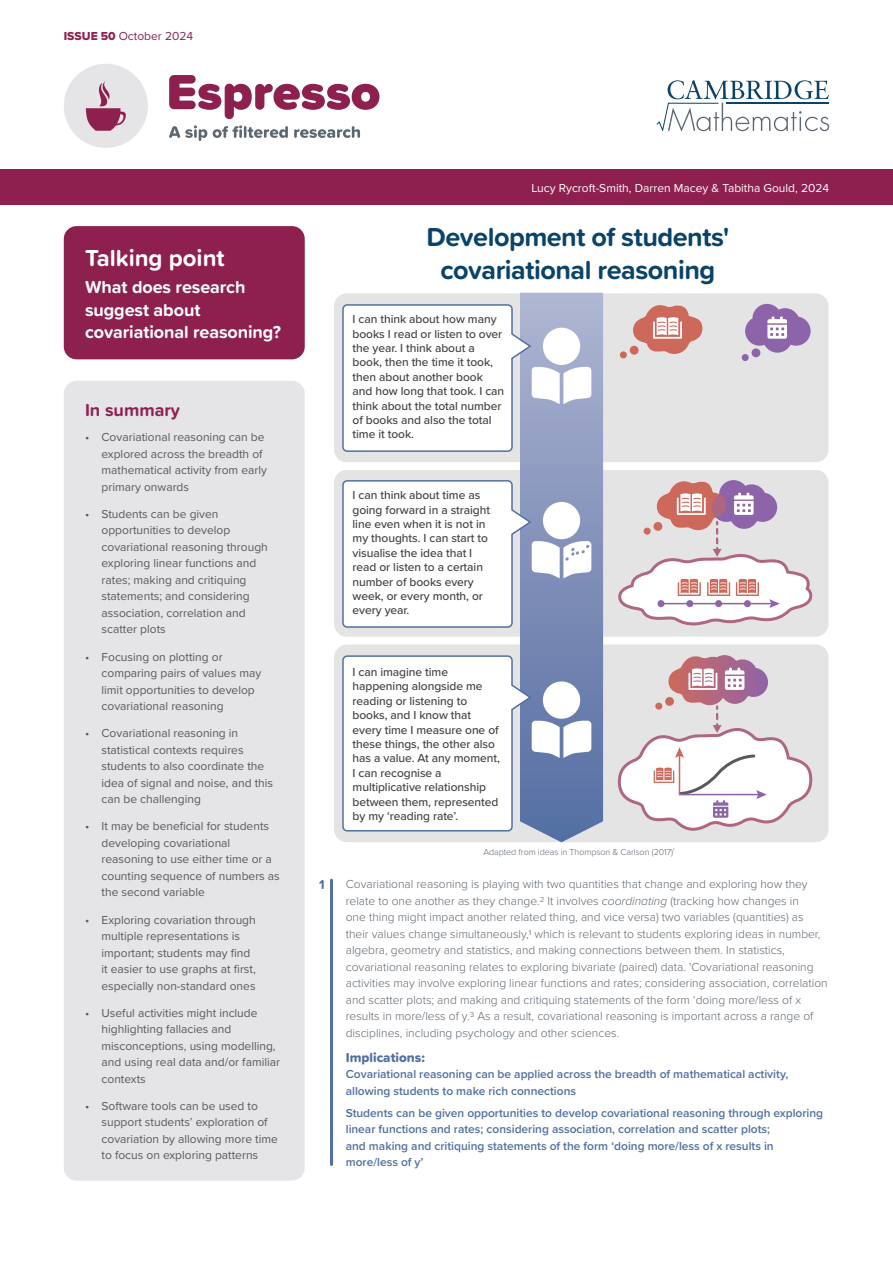
<style>
.page{position:relative;width:893px;height:1263px;background:#fff}
.page>*{position:absolute;margin:0;border:0;box-sizing:border-box;transform-origin:0 0}
.t1{font:700 27px/32.4px "Proxima Soft";letter-spacing:-.02em;color:#0a436a;text-align:center}
.Talking_point{font:700 24px "Proxima Soft";color:#fff}
.H1_-_Espresso_Title{font:700 18px/22.5px "Proxima Soft";letter-spacing:-.005em;color:#fff}
.H2_-_In_Summary{font:700 18px "Proxima Soft";color:#8e2050}
._1_-_Implication_Heading{font:13.5px "Proxima Soft Extrabld";color:#526fa3}
._1_-_Number{font:700 13.5px "Proxima Soft";color:#526fa3}
.P_-_Summary_Bulletpoint{font:12px/16.5px "Proxima Nova";color:#58595b}
.P_-_Main_Paragraph_-_Gray{font:300 12px/16.5px "Proxima Nova";color:#5d6770}
.t2{font:500 12px/14.4px "Proxima Nova";letter-spacing:-.005em;color:#414042}
._1_-_Implication_Text{font:600 12px/16.5px "Proxima Nova";color:#526fa3}
.P_-_Authors{font:12px "Proxima Nova";color:#fff}
.P_-_Issue___Date{font:12px "Proxima Nova";color:#8e2050}
.Infographic_Copyright{font:300 9px "Proxima Nova";letter-spacing:-.01em;color:#5d6770}
.s1{font-family:"Proxima Nova Extrabld"}
.s2{font-style:italic}
</style>
<div class="page">
<div style="left:0;top:169px;width:893px;height:36px;background:#8e2050"></div>
<div style="left:64px;top:381px;width:241px;height:799px;background:#e5e4e6;border-radius:13px"></div>
<div style="left:334px;top:470px;width:494px;height:167px;background:#e3e4e3;border-radius:13px"></div>
<div style="left:334px;top:293px;width:494px;height:169px;background:#e3e4e3;border-radius:13px"></div>
<div style="left:334px;top:644px;width:494px;height:198px;background:#e3e4e3;border-radius:13px"></div>
<svg style="left:520px;top:293px;width:83px;height:549px;background:#8a98bd"></svg>
<div style="left:741px;top:354px;width:8px;height:7px;background:#8d64aa;border-radius:50%"></div>
<div style="left:751px;top:348px;width:10px;height:9px;background:#8d64aa;border-radius:50%"></div>
<svg style="left:745px;top:304px;width:66px;height:49px"></svg>
<div style="left:620px;top:351px;width:7px;height:8px;background:#cd695b;border-radius:50%"></div>
<svg style="left:629px;top:346px;width:10px;height:9px"></svg>
<svg style="left:633px;top:305px;width:70px;height:50px"></svg>
<svg style="left:342px;top:303px;width:249px;height:150px;background:#e6e9f0"></svg>
<svg style="left:342px;top:655px;width:249px;height:177px;background:#d8dde9"></svg>
<svg style="left:618px;top:480px;width:195px;height:145px"></svg>
<svg style="left:618px;top:655px;width:195px;height:176px"></svg>
<svg style="left:342px;top:479px;width:249px;height:149px;background:#e0e4ed"></svg>
<div style="left:64px;top:226px;width:241px;height:133px;background:#8e2050;border-radius:13px"></div>
<hr style="left:330px;top:880px;width:3px;height:284px;background:#526fa3">
<svg style="left:656px;top:80px;width:173px;height:52px"></svg>
<hr style="left:726px;top:103px;width:103px;height:1px;background:#0a436a">
<svg style="left:169px;top:75px;width:210px;height:44px"></svg>
<div style="left:64px;top:64px;width:84px;height:84px;background:#e5e4e6;border-radius:50%"></div>
<svg style="left:86px;top:81px;width:40px;height:50px"></svg>
<svg style="left:169px;top:125px;width:38px;height:16px"></svg>
<svg style="left:213px;top:125px;width:75px;height:13px"></svg>
<svg style="left:294px;top:126px;width:66px;height:12px"></svg>
<p class="P_-_Issue___Date" style="left:64px;top:27px;width:131px"><span class="s1">ISSUE 50</span> October 2024</p>
<p class="Talking_point" style="left:85px;top:240px;width:141px">Talking point</p>
<h1 class="H1_-_Espresso_Title" style="left:85px;top:275px;width:198px">What does research suggest about covariational reasoning?</h1>
<h2 class="H2_-_In_Summary" style="left:85px;top:397px;width:97px">In summary</h2>
<p class="P_-_Summary_Bulletpoint" style="left:102px;top:429px;width:167px;text-indent:-16px">• Covariational reasoning can be explored across the breadth of mathematical activity from early primary onwards</p>
<p class="P_-_Summary_Bulletpoint" style="left:102px;top:505px;width:168px;text-indent:-16px">• Students can be given opportunities to develop covariational reasoning through exploring linear functions and rates; making and critiquing statements; and considering association, correlation and scatter plots</p>
<p class="P_-_Summary_Bulletpoint" style="left:102px;top:648px;width:161px;text-indent:-16px">• Focusing on plotting or comparing pairs of values may limit opportunities to develop covariational reasoning</p>
<p class="P_-_Summary_Bulletpoint" style="left:102px;top:724px;width:173px;text-indent:-16px">• Covariational reasoning in statistical contexts requires students to also coordinate the idea of signal and noise, and this can be challenging</p>
<p class="P_-_Summary_Bulletpoint" style="left:102px;top:818px;width:180px;text-indent:-16px">• It may be beneficial for students developing covariational reasoning to use either time or a counting sequence of numbers as the second variable</p>
<p class="P_-_Summary_Bulletpoint" style="left:102px;top:911px;width:156px;text-indent:-16px">• Exploring covariation through multiple representations is important; students may find it easier to use graphs at first, especially non-standard ones</p>
<p class="P_-_Summary_Bulletpoint" style="left:102px;top:1004px;width:180px;text-indent:-16px">• Useful activities might include highlighting fallacies and misconceptions, using modelling, and using real data and/or familiar contexts</p>
<p class="P_-_Summary_Bulletpoint" style="left:102px;top:1097px;width:178px;text-indent:-16px">• Software tools can be used to support students’ exploration of covariation by allowing more time to focus on exploring patterns</p>
<p class="_1_-_Number" style="left:319px;top:875px;width:7px">1</p>
<p class="P_-_Authors" style="left:531px;top:179px;width:299px">Lucy Rycroft-Smith, Darren Macey &amp; Tabitha Gould, 2024</p>
<p class="t1" style="left:426px;top:220px;width:304px">Development of students' covariational reasoning</p>
<p class="t2" style="left:353px;top:312px;width:153px">I can think about how many books I read or listen to over the year. I think about a book, then the time it took, then about another book and how long that took. I can think about the total number of books and also the total time it took.</p>
<p class="t2" style="left:353px;top:487px;width:139px">I can think about time as going forward in a straight line even when it is not in my thoughts. I can start to visualise the idea that I read or listen to a certain number of books every week, or every month, or every year.</p>
<p class="t2" style="left:353px;top:664px;width:149px">I can imagine time happening alongside me reading or listening to books, and I know that every time I measure one of these things, the other also has a value. At any moment,<br>I can recognise a multiplicative relationship between them, represented by my ‘reading rate’.</p>
<p class="Infographic_Copyright" style="left:483px;top:845px;width:193px">Adapted from ideas in Thompson &amp; Carlson (2017)<sup>1</sup></p>
<p class="P_-_Main_Paragraph_-_Gray" style="left:346px;top:875px;width:483px">Covariational reasoning is playing with two quantities that change and exploring how they relate to one another as they change.2 It involves <span class="s2">coordinating</span> (tracking how changes in<br>one thing might impact another related thing, and vice versa) two variables (quantities) as their values change simultaneously,1 which is relevant to students exploring ideas in number, algebra, geometry and statistics, and making connections between them. In statistics, covariational reasoning relates to exploring bivariate (paired) data. 'Covariational reasoning activities may involve exploring linear functions and rates; considering association, correlation and scatter plots; and making and critiquing statements of the form ‘doing more/less of x results in more/less of y.3 As a result, covariational reasoning is important across a range of disciplines, including psychology and other sciences.</p>
<h3 class="_1_-_Implication_Heading" style="left:346px;top:1047px;width:81px">Implications:</h3>
<p class="_1_-_Implication_Text" style="left:346px;top:1065px;width:444px">Covariational reasoning can be applied across the breadth of mathematical activity, allowing students to make rich connections</p>
<p class="_1_-_Implication_Text" style="left:346px;top:1104px;width:479px">Students can be given opportunities to develop covariational reasoning through exploring linear functions and rates; considering association, correlation and scatter plots;<br>and making and critiquing statements of the form ‘doing more/less of x results in more/less of y’</p>
</div>
